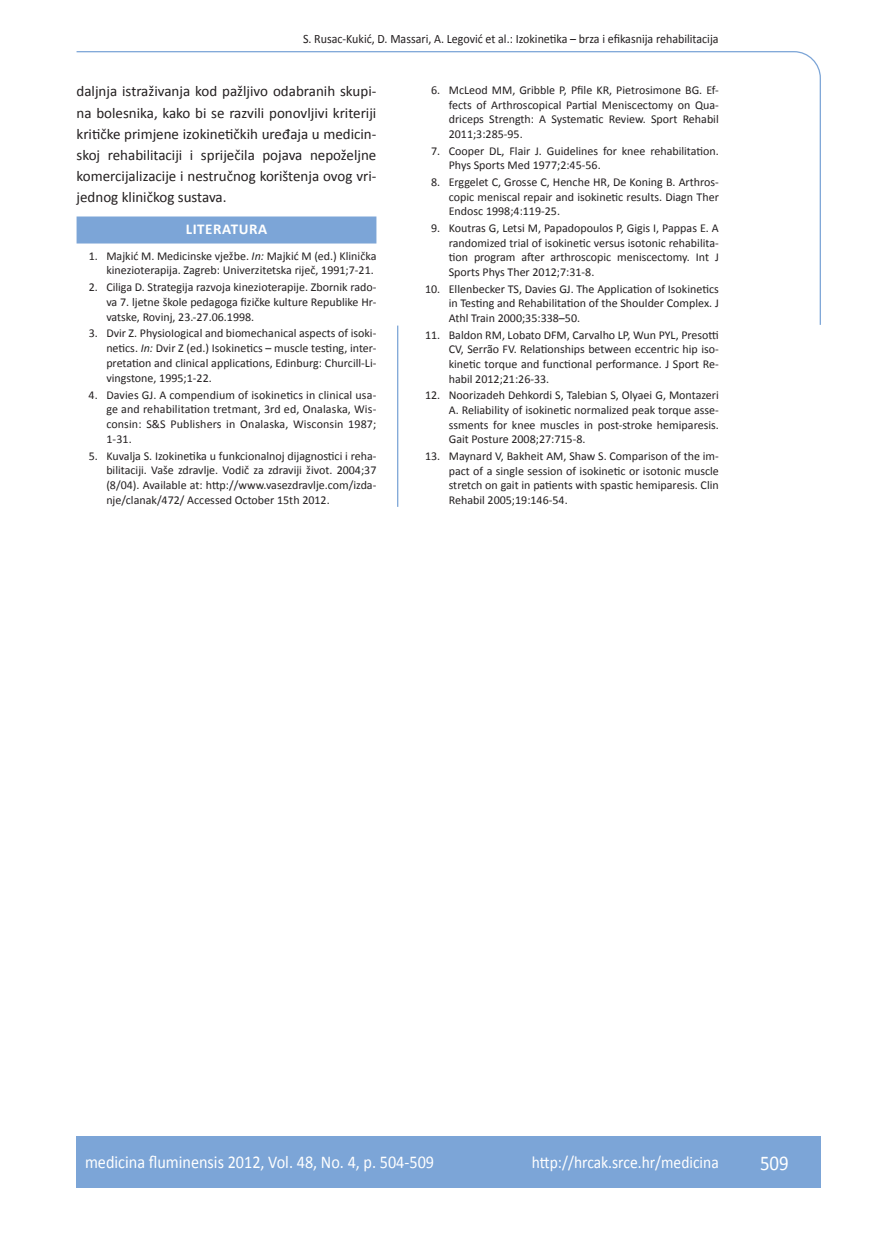
<style>
.page{position:relative;width:872px;height:1234px;background:#fff}
.page>*{position:absolute;margin:0;border:0;box-sizing:border-box;transform-origin:0 0}
.t1{font:21px "Calibri";color:#fff;scale:.9 1}
.t2{font:18px "Calibri";color:#fff;scale:.9 1}
.t3{font:17.25px "Calibri";color:#fff;scale:.9 1}
.osnovni_tekst{font:15px/21.1px "Calibri";color:#231f20;text-align:justify}
.naslov_ruler{font:700 15px "Calibri";letter-spacing:.04em;color:#fff}
.glava{font:12.75px "Calibri";color:#231f20;scale:.94 1}
.literatura{font:12px/14.5px "Calibri";color:#231f20;text-align:justify}
.s1{font-style:italic}
</style>
<div class="page">
<svg style="left:76px;top:51px;width:745px;height:275px"></svg>
<hr style="left:397px;top:325px;width:1px;height:182px;background:#7ca5d7">
<div style="left:77px;top:1135px;width:744px;height:51px;background:#7ca5d7"></div>
<div style="left:77px;top:216px;width:299px;height:27px;background:#7ca5d7"></div>
<p class="glava" style="left:303px;top:30px;width:443px">S. Rusac-Kukić, D. Massari, A. Legović et al.: Izokinetika – brza i efikasnija rehabilitacija</p>
<p class="osnovni_tekst" style="left:77px;top:80px;width:301px">daljnja istraživanja kod pažljivo odabranih skupi&shy;na bolesnika, kako bi se razvili ponovljivi kriteriji kritičke primjene izokinetičkih uređaja u medicin&shy;skoj rehabilitaciji i spriječila pojava nepoželjne komercijalizacije i nestručnog korištenja ovog vri&shy;jednog kliničkog sustava.</p>
<p class="naslov_ruler" style="left:186px;top:219px;width:83px">LITERATURA</p>
<p class="literatura" style="left:89px;top:247px;width:289px;text-align:right">1. Majkić M. Medicinske vježbe. <span class="s1">In:</span> Majkić M (ed.) Klinička kinezioterapija. Zagreb: Univerzitetska riječ, 1991;7-21.</p>
<p class="literatura" style="left:106px;top:279px;width:271px;text-indent:-18px">2. Ciliga D. Strategija razvoja kinezioterapije. Zbornik rado&shy;va 7. ljetne škole pedagoga fizičke kulture Republike Hr&shy;vatske, Rovinj, 23.-27.06.1998.</p>
<p class="literatura" style="left:106px;top:325px;width:271px;text-indent:-18px">3. Dvir Z. PhysioIogical and biomechanical aspects of isoki&shy;netics. <span class="s1">In:</span> Dvir Z (ed.) Isokinetics – muscle testing, inter&shy;pretation and clinical applications, Edinburg: Churcill-Li&shy;vingstone, 1995;1-22.</p>
<p class="literatura" style="left:106px;top:386px;width:271px;text-indent:-18px">4. Davies GJ. A compendium of isokinetics in clinical usa&shy;ge and rehabilitation tretmant, 3rd ed, Onalaska, Wis&shy;consin: S&amp;S Publishers in Onalaska, Wisconsin 1987; 1-31.</p>
<p class="literatura" style="left:106px;top:447px;width:271px;text-indent:-18px">5. Kuvalja S. Izokinetika u funkcionalnoj dijagnostici i reha&shy;bilitaciji. Vaše zdravlje. Vodič za zdraviji život. 2004;37 (8/04). Available at: http://www.vasezdravlje.com/izda&shy;nje/clanak/472/ Accessed October 15th 2012.</p>
<p class="literatura" style="left:449px;top:82px;width:271px;text-indent:-18px">6. McLeod MM, Gribble P, Pfile KR, Pietrosimone BG. Ef&shy;fects of Arthroscopical Partial Meniscectomy on Qua&shy;driceps Strength: A Systematic Review. Sport Rehabil 2011;3:285-95.</p>
<p class="literatura" style="left:449px;top:143px;width:271px;text-indent:-18px">7. Cooper DL, Flair J. Guidelines for knee rehabilitation.<br>Phys Sports Med 1977;2:45-56.</p>
<p class="literatura" style="left:449px;top:174px;width:271px;text-indent:-18px">8. Erggelet C, Grosse C, Henche HR, De Koning B. Arthros&shy;copic meniscal repair and isokinetic results. Diagn Ther Endosc 1998;4:119-25.</p>
<p class="literatura" style="left:449px;top:220px;width:272px;text-indent:-18px">9. Koutras G, Letsi M, Papadopoulos P, Gigis I, Pappas E. A randomized trial of isokinetic versus isotonic rehabilita&shy;tion program after arthroscopic meniscectomy. Int J Sports Phys Ther 2012;7:31-8.</p>
<p class="literatura" style="left:449px;top:281px;width:271px;text-indent:-24px">10. Ellenbecker TS, Davies GJ. The Application of Isokinetics in Testing and Rehabilitation of the Shoulder Complex. J Athl Train 2000;35:338–50.</p>
<p class="literatura" style="left:449px;top:327px;width:272px;text-indent:-24px">11. Baldon RM, Lobato DFM, Carvalho LP, Wun PYL, Presotti CV, Serrão FV. Relationships between eccentric hip iso&shy;kinetic torque and functional performance. J Sport Re&shy;habil 2012;21:26-33.</p>
<p class="literatura" style="left:449px;top:387px;width:272px;text-indent:-24px">12. Noorizadeh Dehkordi S, Talebian S, Olyaei G, Montazeri A. Reliability of isokinetic normalized peak torque asse&shy;ssments for knee muscles in post-stroke hemiparesis.<br>Gait Posture 2008;27:715-8.</p>
<p class="literatura" style="left:449px;top:448px;width:271px;text-indent:-24px">13. Maynard V, Bakheit AM, Shaw S. Comparison of the im&shy;pact of a single session of isokinetic or isotonic muscle stretch on gait in patients with spastic hemiparesis. Clin Rehabil 2005;19:146-54.</p>
<p class="t2" style="left:85px;top:1150px;width:389px">medicina fluminensis 2012, Vol. 48, No. 4, p. 504-509</p>
<p class="t3" style="left:532px;top:1151px;width:209px">http://hrcak.srce.hr/medicina</p>
<p class="t1" style="left:760px;top:1149px;width:33px">509</p>
</div>
